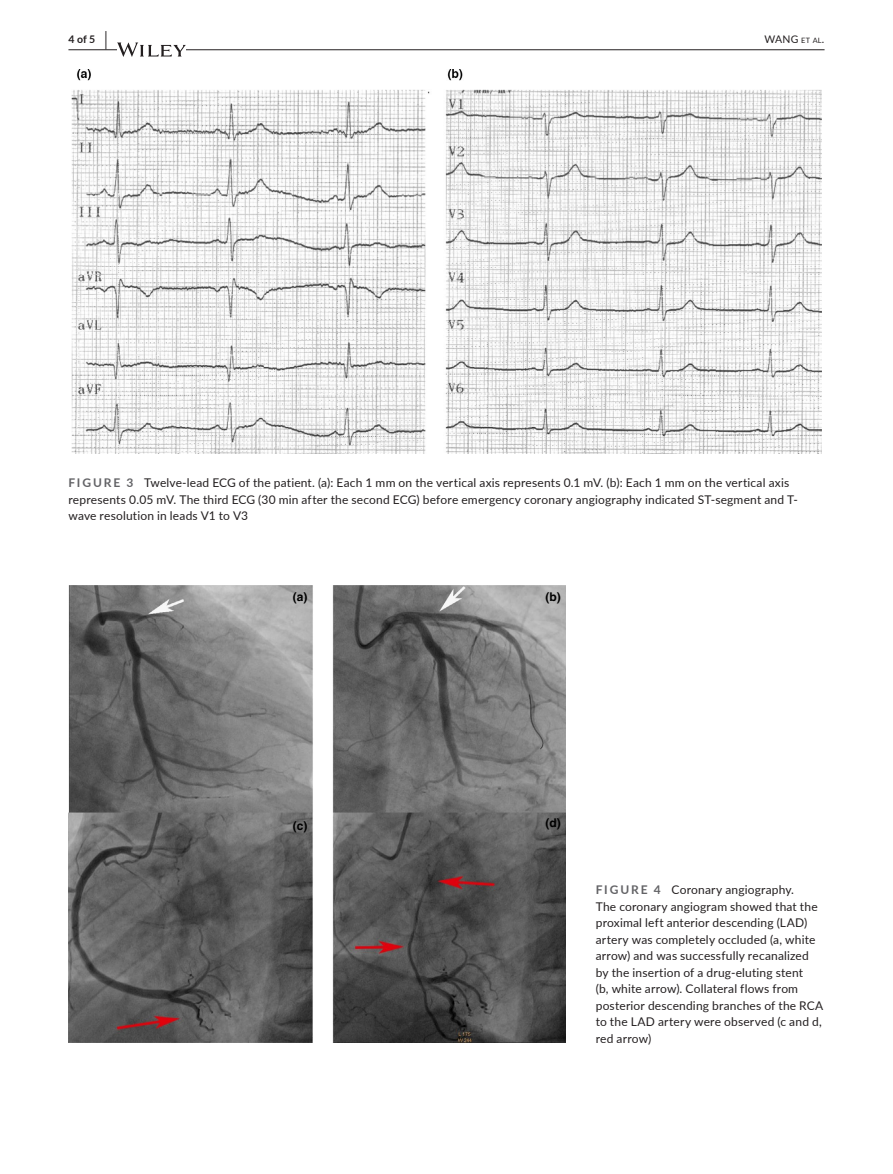
<style>
.page{position:relative;width:893px;height:1174px;background:#fff}
.page>*{position:absolute;margin:0;border:0;box-sizing:border-box;transform-origin:0 0}
.t1{font:12px/16.5px "Lato";letter-spacing:.015em;color:#231f20}
.t2{font:700 12px "Helvetica";color:#000}
.t3{font:10.5px "Lato";color:#231f20}
.t4{font:700 10.5px "Lato";color:#231f20}
.s1{font-size:19.5px}
.s2{font-size:7.35px}
.s3{font-weight:700;color:#636366}
</style>
<div class="page">
<hr style="left:68px;top:49px;width:756px;height:1px;background:#231f20">
<svg style="left:117px;top:42px;width:69px;height:15px"></svg>
<img style="left:68px;top:586px;width:498px;height:456px">
<img style="left:72px;top:69px;width:749px;height:384px">
<p class="t4" style="left:68px;top:31px;width:40px">4 of 5 <span class="s1">|</span></p>
<p class="t3" style="left:764px;top:31px;width:61px">WANG <span class="s2">et al</span>.</p>
<p class="t1" style="left:68px;top:474px;width:731px"><span class="s3">FIGURE 3</span> Twelve-lead ECG of the patient. (a): Each 1 mm on the vertical axis represents 0.1 mV. (b): Each 1 mm on the vertical axis represents 0.05 mV. The third ECG (30 min after the second ECG) before emergency coronary angiography indicated ST-segment and T&shy;wave resolution in leads V1 to V3</p>
<p class="t2" style="left:293px;top:590px;width:16px">(a)</p>
<p class="t2" style="left:546px;top:590px;width:17px">(b)</p>
<p class="t2" style="left:293px;top:818px;width:16px">(c)</p>
<p class="t2" style="left:546px;top:816px;width:17px">(d)</p>
<p class="t1" style="left:596px;top:881px;width:229px"><span class="s3">FIGURE 4</span> Coronary angiography.<br>The coronary angiogram showed that the proximal left anterior descending (LAD) artery was completely occluded (a, white arrow) and was successfully recanalized by the insertion of a drug-eluting stent<br>(b, white arrow). Collateral flows from posterior descending branches of the RCA to the LAD artery were observed (c and d, red arrow)</p>
</div>
